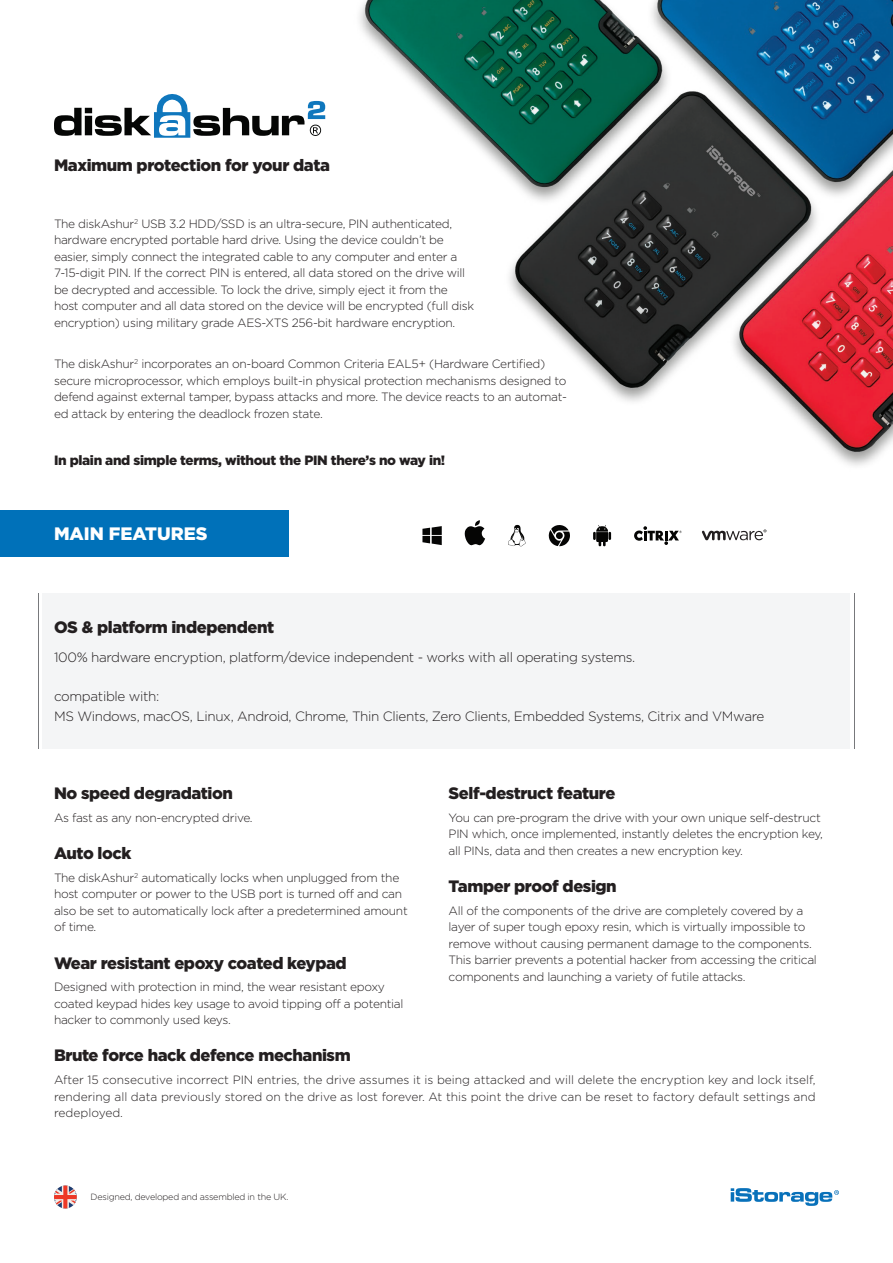
<style>
.page{position:relative;width:893px;height:1263px;background:#fff}
.page>*{position:absolute;margin:0;border:0;box-sizing:border-box;transform-origin:0 0}
.t1{font:900 18px "Gotham Pro";color:#fff}
.t2{font:900 16.5px "Gotham Pro";letter-spacing:-.025em;color:#231f20}
.t3{font:300 13.5px/19.5px "Gotham Pro";letter-spacing:-.025em;color:#231f20}
.t4{font:900 13.5px "Gotham Pro";letter-spacing:-.025em;color:#231f20}
.t5{font:300 12px/16.5px "Gotham Pro";letter-spacing:-.025em;color:#231f20}
.t6{font:300 9px "Gotham Pro";letter-spacing:-.025em;color:#231f20}
</style>
<div class="page">
<div style="left:38px;top:593px;width:817px;height:155px;background:#f4f5f6"></div>
<img style="left:359px;top:0;width:534px;height:466px">
<svg style="left:593px;top:525px;width:18px;height:21px"></svg>
<svg style="left:465px;top:520px;width:20px;height:25px"></svg>
<svg style="left:549px;top:525px;width:21px;height:21px"></svg>
<div style="left:556px;top:532px;width:7px;height:7px;background:#050504;border-radius:50%"></div>
<svg style="left:422px;top:526px;width:20px;height:19px"></svg>
<svg style="left:508px;top:525px;width:18px;height:21px"></svg>
<svg style="left:634px;top:526px;width:48px;height:19px"></svg>
<svg style="left:702px;top:529px;width:64px;height:12px"></svg>
<svg style="left:731px;top:1188px;width:108px;height:18px"></svg>
<svg style="left:54px;top:1185px;width:23px;height:23px"></svg>
<svg style="left:54px;top:94px;width:271px;height:44px"></svg>
<div style="left:0;top:510px;width:288px;height:46px;background:#0071b9"></div>
<h2 class="t2" style="left:54px;top:156px;width:277px">Maximum protection for your data</h2>
<p class="t5" style="left:54px;top:215px;width:422px">The diskAshur<sup>2</sup> USB 3.2 HDD/SSD is an ultra-secure, PIN authenticated, hardware encrypted portable hard drive. Using the device couldn’t be easier, simply connect the integrated cable to any computer and enter a 7-15-digit PIN. If the correct PIN is entered, all data stored on the drive will be decrypted and accessible. To lock the drive, simply eject it from the host computer and all data stored on the device will be encrypted (full disk encryption) using military grade AES-XTS 256-bit hardware encryption.</p>
<p class="t5" style="left:54px;top:356px;width:515px">The diskAshur<sup>2</sup> incorporates an on-board Common Criteria EAL5+ (Hardware Certified) secure microprocessor, which employs built-in physical protection mechanisms designed to defend against external tamper, bypass attacks and more. The device reacts to an automat&shy;ed attack by entering the deadlock frozen state.</p>
<p class="t4" style="left:54px;top:452px;width:393px">In plain and simple terms, without the PIN there’s no way in!</p>
<h1 class="t1" style="left:54px;top:523px;width:155px">MAIN FEATURES</h1>
<h2 class="t2" style="left:54px;top:618px;width:222px">OS &amp; platform independent</h2>
<p class="t3" style="left:54px;top:648px;width:583px">100% hardware encryption, platform/device independent - works with all operating systems.</p>
<p class="t3" style="left:54px;top:687px;width:712px">compatible with:<br>MS Windows, macOS, Linux, Android, Chrome, Thin Clients, Zero Clients, Embedded Systems, Citrix and VMware</p>
<h2 class="t2" style="left:54px;top:784px;width:181px">No speed degradation</h2>
<p class="t5" style="left:54px;top:809px;width:200px">As fast as any non-encrypted drive.</p>
<h2 class="t2" style="left:54px;top:844px;width:79px">Auto lock</h2>
<p class="t5" style="left:54px;top:869px;width:355px">The diskAshur<sup>2</sup> automatically locks when unplugged from the host computer or power to the USB port is turned off and can also be set to automatically lock after a predetermined amount of time.</p>
<h2 class="t2" style="left:54px;top:953px;width:294px">Wear resistant epoxy coated keypad</h2>
<p class="t5" style="left:54px;top:979px;width:351px">Designed with protection in mind, the wear resistant epoxy coated keypad hides key usage to avoid tipping off a potential hacker to commonly used keys.</p>
<h2 class="t2" style="left:54px;top:1046px;width:298px">Brute force hack defence mechanism</h2>
<h2 class="t2" style="left:449px;top:784px;width:168px">Self-destruct feature</h2>
<p class="t5" style="left:449px;top:809px;width:376px">You can pre-program the drive with your own unique self-destruct<br>PIN which, once implemented, instantly deletes the encryption key, all PINs, data and then creates a new encryption key.</p>
<h2 class="t2" style="left:449px;top:877px;width:170px">Tamper proof design</h2>
<p class="t5" style="left:449px;top:902px;width:370px">All of the components of the drive are completely covered by a layer of super tough epoxy resin, which is virtually impossible to remove without causing permanent damage to the components.<br>This barrier prevents a potential hacker from accessing the critical components and launching a variety of futile attacks.</p>
<p class="t5" style="left:54px;top:1072px;width:763px;text-align:justify">After 15 consecutive incorrect PIN entries, the drive assumes it is being attacked and will delete the encryption key and lock itself, rendering all data previously stored on the drive as lost forever. At this point the drive can be reset to factory default settings and redeployed.</p>
<p class="t6" style="left:91px;top:1192px;width:199px">Designed, developed and assembled in the UK.</p>
</div>
